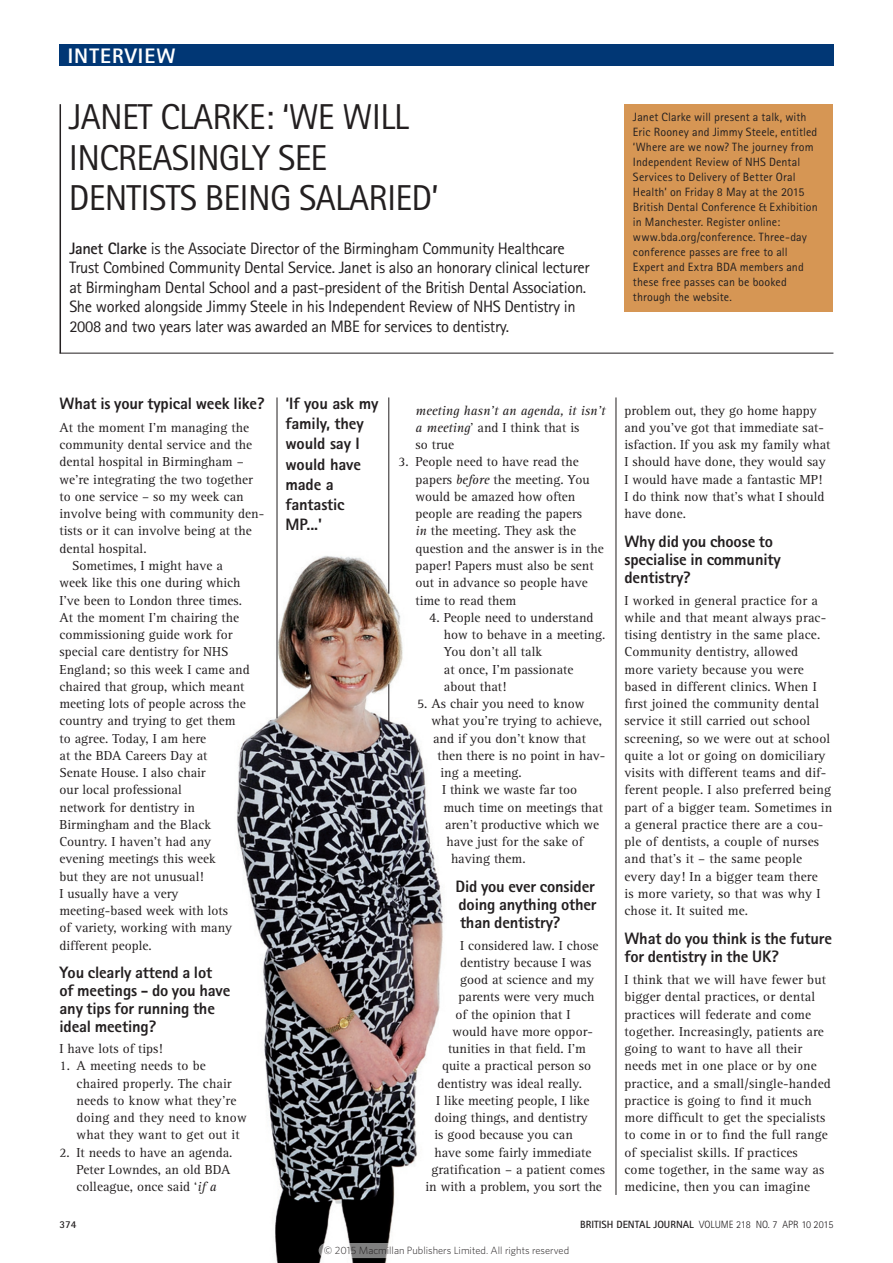
<style>
.page{position:relative;width:893px;height:1263px;background:#fff}
.page>*{position:absolute;margin:0;border:0;box-sizing:border-box;transform-origin:0 0}
._1_BDJ_editorial_hea{font:36px/40.5px "Rotis Sans Serif Std";letter-spacing:-.02em;color:#231f20}
.t1{font:800 21px "Rotis Sans Serif Std";letter-spacing:.05em;color:#fff}
._1_BDJ_editorial_hea-2{font:16.5px/19.5px "Rotis Sans Serif Std";letter-spacing:-.02em;color:#231f20}
._1_BDJ_letters_headi{font:800 16.5px/18px "Rotis Sans Serif Std";letter-spacing:-.01em;color:#231f20}
._1_BDJ_body{font:800 16.5px/20.2px "Rotis Sans Serif Std";letter-spacing:-.01em;color:#231f20}
.body_fullout{font:13.5px/17.2px "Rotis Serif Std";letter-spacing:.01em;color:#231f20}
._1_BDJ_body-2{font:13.5px/17.2px "Rotis Serif Std";color:#231f20}
.body{font:13.5px/17.2px "Rotis Serif Std";color:#231f20}
.t2{font:italic 13.5px/17.2px "Rotis Serif Std";color:#231f20}
.in_brief{font:12px/15px "Rotis Sans Serif Std";letter-spacing:.01em;color:#231f20}
.t3{font:300 10.5px "Whitney";color:#231f20}
.t4{font:300 10.5px "Rotis Sans Serif Std";color:#231f20}
.t5{font:700 10.5px "Rotis Sans Serif Std";color:#231f20}
.s1{font-weight:700}
.s2{font-style:italic}
.s3{font-style:normal}
.s4{font-size:13.95px}
</style>
<div class="page">
<img style="left:237px;top:482px;width:207px;height:781px">
<div style="left:59px;top:45px;width:774px;height:21px;background:#013775"></div>
<hr style="left:60px;top:104px;width:1px;height:249px;background:#231f20">
<hr style="left:389px;top:397px;width:1px;height:197px;background:#231f20">
<hr style="left:389px;top:684px;width:1px;height:37px;background:#231f20">
<hr style="left:616px;top:397px;width:1px;height:798px;background:#231f20">
<hr style="left:277px;top:397px;width:1px;height:321px;background:#231f20">
<hr style="left:60px;top:353px;width:773px;height:1px;background:#231f20">
<div style="left:624px;top:104px;width:209px;height:207px;background:#d69654"></div>
<svg style="left:319px;top:1243px;width:125px;height:15px"></svg>
<p class="t1" style="left:68px;top:42px;width:109px">INTERVIEW</p>
<p class="_1_BDJ_editorial_hea" style="left:69px;top:96px;width:372px">JANET CLARKE: ‘WE WILL<br>INCREASINGLY SEE<br>DENTISTS BEING SALARIED’</p>
<p class="_1_BDJ_editorial_hea-2" style="left:69px;top:238px;width:522px"><span class="s1">Janet Clarke</span> is the Associate Director of the Birmingham Community Healthcare Trust Combined Community Dental Service. Janet is also an honorary clinical lecturer at Birmingham Dental School and a past-president of the British Dental Association.<br>She worked alongside Jimmy Steele in his Independent Review of NHS Dentistry in 2008 and two years later was awarded an MBE for services to dentistry.</p>
<p class="in_brief" style="left:633px;top:109px;width:186px">Janet Clarke will present a talk, with Eric Rooney and Jimmy Steele, entitled ‘Where are we now? The journey from Independent Review of NHS Dental Services to Delivery of Better Oral Health’ on Friday 8 May at the 2015<br>British Dental Conference &amp; Exhibition in Manchester. Register online: www.bda.org/conference. Three-day conference passes are free to all Expert and Extra BDA members and these free passes can be booked through the website.</p>
<p class="_1_BDJ_letters_headi" style="left:60px;top:394px;width:207px">What is your typical week like?</p>
<p class="body_fullout" style="left:60px;top:419px;width:206px">At the moment I’m managing the community dental service and the dental hospital in Birmingham – we’re integrating the two together to one service – so my week can involve being with community den&shy;tists or it can involve being at the dental hospital.</p>
<p class="_1_BDJ_body-2" style="left:60px;top:557px;width:192px;text-indent:13px">Sometimes, I might have a week like this one during which<br>I’ve been to London three times.<br>At the moment I’m chairing the commissioning guide work for special care dentistry for NHS<br>England; so this week I came and chaired that group, which meant meeting lots of people across the country and trying to get them to agree. Today, I am here<br>at the BDA Careers Day at<br>Senate House. I also chair<br>our local professional<br>network for dentistry in<br>Birmingham and the Black<br>Country. I haven’t had any evening meetings this week<br>but they are not unusual!<br>I usually have a very meeting-based week with lots<br>of variety, working with many different people.</p>
<p class="_1_BDJ_letters_headi" style="left:60px;top:963px;width:172px">You clearly attend a lot of meetings - do you have any tips for running the ideal meeting?</p>
<p class="body_fullout" style="left:60px;top:1040px;width:105px">I have lots of tips!</p>
<p class="body_fullout" style="left:77px;top:1057px;width:172px;text-indent:-17px">1. A meeting needs to be chaired properly. The chair needs to know what they’re doing and they need to know what they want to get out it</p>
<p class="body_fullout" style="left:77px;top:1144px;width:157px;text-indent:-17px">2. It needs to have an agenda.<br>Peter Lowndes, an old BDA colleague, once said ‘<span class="s2">if a</span></p>
<p class="_1_BDJ_body" style="left:285px;top:393px;width:94px">‘If you ask my family, they would say I would have made a fantastic<br>MP...'</p>
<p class="t2" style="left:415px;top:402px;width:192px">meeting hasn’t an agenda, it isn’t a meeting<span class="s3">’ and I think that is<br>so true</span></p>
<p class="body_fullout" style="left:415px;top:454px;width:190px;text-indent:-17px">3. People need to have read the papers <span class="s2">before</span> the meeting. You would be amazed how often people are reading the papers<br><span class="s2">in</span> the meeting. They ask the question and the answer is in the paper! Papers must also be sent out in advance so people have time to read them</p>
<p class="body" style="left:444px;top:609px;width:163px;text-indent:-15px"><span class="s4">4.</span> People need to understand how to behave in a meeting.<br>You don’t all talk<br>at once, I’m passionate about that!</p>
<p class="body" style="left:417px;top:695px;width:169px">5. As chair you need to know</p>
<p class="body" style="left:431px;top:712px;width:172px">what you’re trying to achieve,</p>
<p class="body" style="left:433px;top:730px;width:154px">and if you don’t know that</p>
<p class="body" style="left:437px;top:747px;width:169px">then there is no point in hav-</p>
<p class="body" style="left:440px;top:764px;width:83px">ing a meeting.</p>
<p class="body" style="left:442px;top:781px;width:137px">I think we waste far too</p>
<p class="body" style="left:443px;top:799px;width:161px">much time on meetings that</p>
<p class="body" style="left:445px;top:816px;width:156px">aren’t productive which we</p>
<p class="body" style="left:446px;top:833px;width:138px">have just for the sake of</p>
<p class="body" style="left:451px;top:850px;width:76px">having them.</p>
<p class="_1_BDJ_letters_headi" style="left:455px;top:877px;width:143px;text-align:justify">Did you ever consider doing anything other than dentistry?</p>
<p class="body_fullout" style="left:460px;top:937px;width:140px">I considered law. I chose</p>
<p class="body_fullout" style="left:460px;top:954px;width:133px">dentistry because I was</p>
<p class="body_fullout" style="left:460px;top:971px;width:136px">good at science and my</p>
<p class="body_fullout" style="left:458px;top:988px;width:137px">parents were very much</p>
<p class="body_fullout" style="left:455px;top:1006px;width:116px">of the opinion that I</p>
<p class="body_fullout" style="left:452px;top:1023px;width:142px">would have more oppor-</p>
<p class="body_fullout" style="left:448px;top:1040px;width:139px">tunities in that field. I’m</p>
<p class="body_fullout" style="left:442px;top:1057px;width:151px">quite a practical person so</p>
<p class="body_fullout" style="left:437px;top:1075px;width:146px">dentistry was ideal really.</p>
<p class="body_fullout" style="left:436px;top:1092px;width:155px">I like meeting people, I like</p>
<p class="body_fullout" style="left:434px;top:1109px;width:155px">doing things, and dentistry</p>
<p class="body_fullout" style="left:434px;top:1126px;width:140px">is good because you can</p>
<p class="body_fullout" style="left:434px;top:1144px;width:158px">have some fairly immediate</p>
<p class="body_fullout" style="left:431px;top:1161px;width:175px">gratification – a patient comes</p>
<p class="body_fullout" style="left:425px;top:1178px;width:178px">in with a problem, you sort the</p>
<p class="body_fullout" style="left:624px;top:402px;width:208px">problem out, they go home happy and you’ve got that immediate sat&shy;isfaction. If you ask my family what<br>I should have done, they would say<br>I would have made a fantastic MP!<br>I do think now that’s what I should have done.</p>
<p class="_1_BDJ_letters_headi" style="left:624px;top:532px;width:158px">Why did you choose to specialise in community dentistry?</p>
<p class="body_fullout" style="left:624px;top:592px;width:209px">I worked in general practice for a while and that meant always prac&shy;tising dentistry in the same place.<br>Community dentistry, allowed<br>more variety because you were based in different clinics. When I first joined the community dental service it still carried out school screening, so we were out at school quite a lot or going on domiciliary visits with different teams and dif&shy;ferent people. I also preferred being part of a bigger team. Sometimes in a general practice there are a cou&shy;ple of dentists, a couple of nurses and that’s it – the same people every day! In a bigger team there<br>is more variety, so that was why I chose it. It suited me.</p>
<p class="_1_BDJ_letters_headi" style="left:624px;top:929px;width:209px">What do you think is the future for dentistry in the UK?</p>
<p class="body_fullout" style="left:624px;top:971px;width:208px">I think that we will have fewer but bigger dental practices, or dental practices will federate and come together. Increasingly, patients are going to want to have all their needs met in one place or by one practice, and a small/single-handed practice is going to find it much more difficult to get the specialists to come in or to find the full range of specialist skills. If practices come together, in the same way as medicine, then you can imagine</p>
<p class="t5" style="left:60px;top:1217px;width:18px">374</p>
<p class="t4" style="left:580px;top:1218px;width:255px"><span class="s1">BRITISH DENTAL JOURNAL</span> VOLUME 218 NO. 7 APR 10 2015</p>
<p class="t3" style="left:324px;top:1243px;width:247px">© 2015 Macmillan Publishers Limited. All rights reserved</p>
</div>
